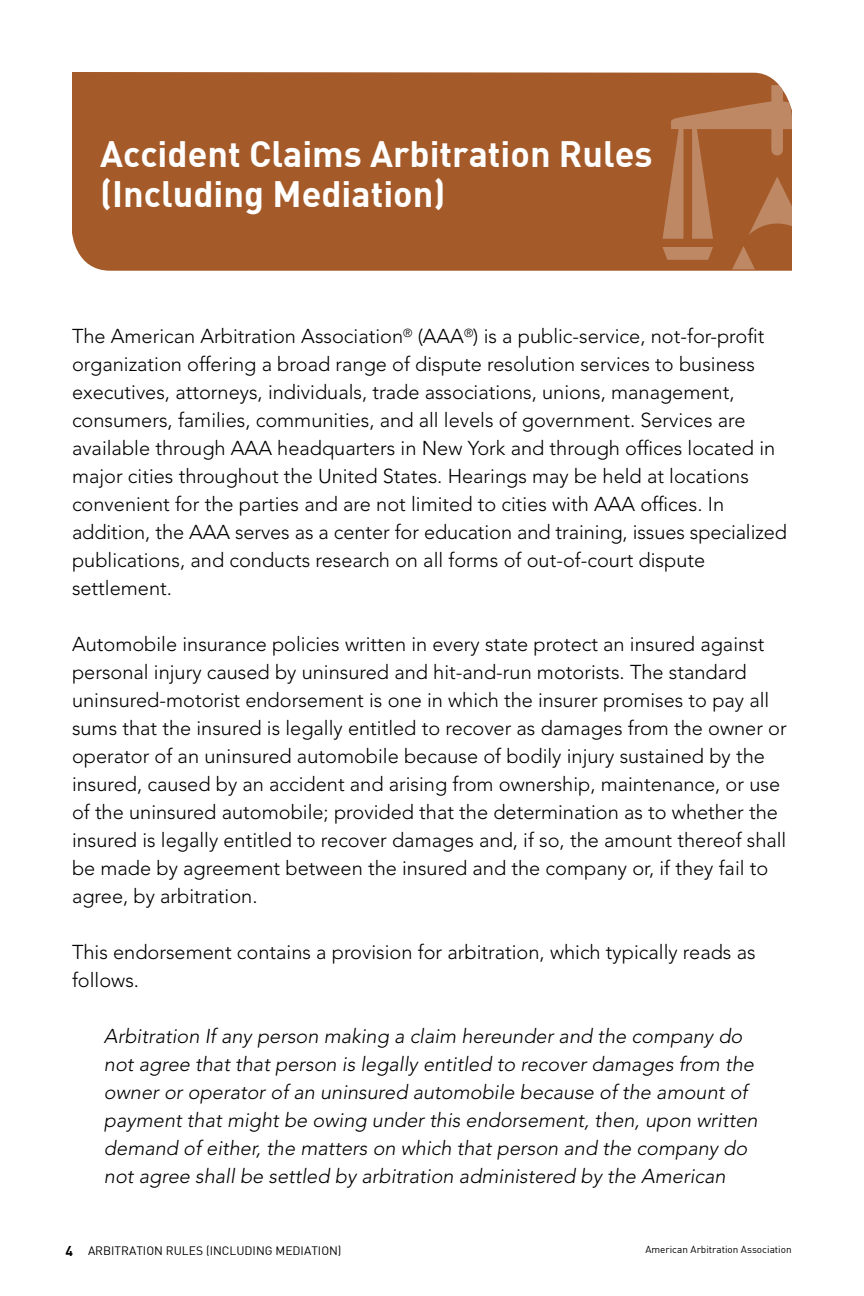
<style>
.page{position:relative;width:864px;height:1296px;background:#fff}
.page>*{position:absolute;margin:0;border:0;box-sizing:border-box;transform-origin:0 0}
.t1{font:36px "DIN Bold";color:#fff}
.t2{font:300 20px/28px "Avenir LT Std";color:#000}
.Clause{font:italic 300 20px/28px "Avenir LT Std";color:#000}
.t3{font:12px "DIN";color:#000}
.t4{font:10px "DIN";color:#000}
.s1{font-family:"DIN Bold";font-size:14px}
</style>
<div class="page">
<div style="left:72px;top:72px;width:720px;height:199px;background:#a55a29"></div>
<svg style="left:766px;top:72px;width:22px;height:4px"></svg>
<svg style="left:663px;top:85px;width:129px;height:154px;background:#ae6a3f"></svg>
<svg style="left:663px;top:246px;width:109px;height:23px;background:#ad693d"></svg>
<svg style="left:782px;top:246px;width:10px;height:23px"></svg>
<p class="t1" style="left:100px;top:130px;width:554px">Accident Claims Arbitration Rules</p>
<p class="t1" style="left:100px;top:170px;width:347px">(Including Mediation)</p>
<p class="t2" style="left:72px;top:323px;width:717px">The American Arbitration Association<sup>®</sup> (AAA<sup>®</sup>) is a public-service, not-for-profit organization offering a broad range of dispute resolution services to business executives, attorneys, individuals, trade associations, unions, management, consumers, families, communities, and all levels of government. Services are available through AAA headquarters in New York and through offices located in major cities throughout the United States. Hearings may be held at locations convenient for the parties and are not limited to cities with AAA offices. In addition, the AAA serves as a center for education and training, issues specialized publications, and conducts research on all forms of out-of-court dispute settlement.</p>
<p class="t2" style="left:72px;top:631px;width:716px">Automobile insurance policies written in every state protect an insured against personal injury caused by uninsured and hit-and-run motorists. The standard uninsured-motorist endorsement is one in which the insurer promises to pay all sums that the insured is legally entitled to recover as damages from the owner or operator of an uninsured automobile because of bodily injury sustained by the insured, caused by an accident and arising from ownership, maintenance, or use of the uninsured automobile; provided that the determination as to whether the insured is legally entitled to recover damages and, if so, the amount thereof shall be made by agreement between the insured and the company or, if they fail to agree, by arbitration.</p>
<p class="t2" style="left:72px;top:939px;width:685px">This endorsement contains a provision for arbitration, which typically reads as follows.</p>
<p class="Clause" style="left:104px;top:1023px;width:655px">Arbitration If any person making a claim hereunder and the company do not agree that that person is legally entitled to recover damages from the owner or operator of an uninsured automobile because of the amount of payment that might be owing under this endorsement, then, upon written demand of either, the matters on which that person and the company do not agree shall be settled by arbitration administered by the American</p>
<p class="t3" style="left:65px;top:1243px;width:278px"><span class="s1">4</span> ARBITRATION RULES (INCLUDING MEDIATION)</p>
<p class="t4" style="left:645px;top:1243px;width:148px">American Arbitration Association</p>
</div>
